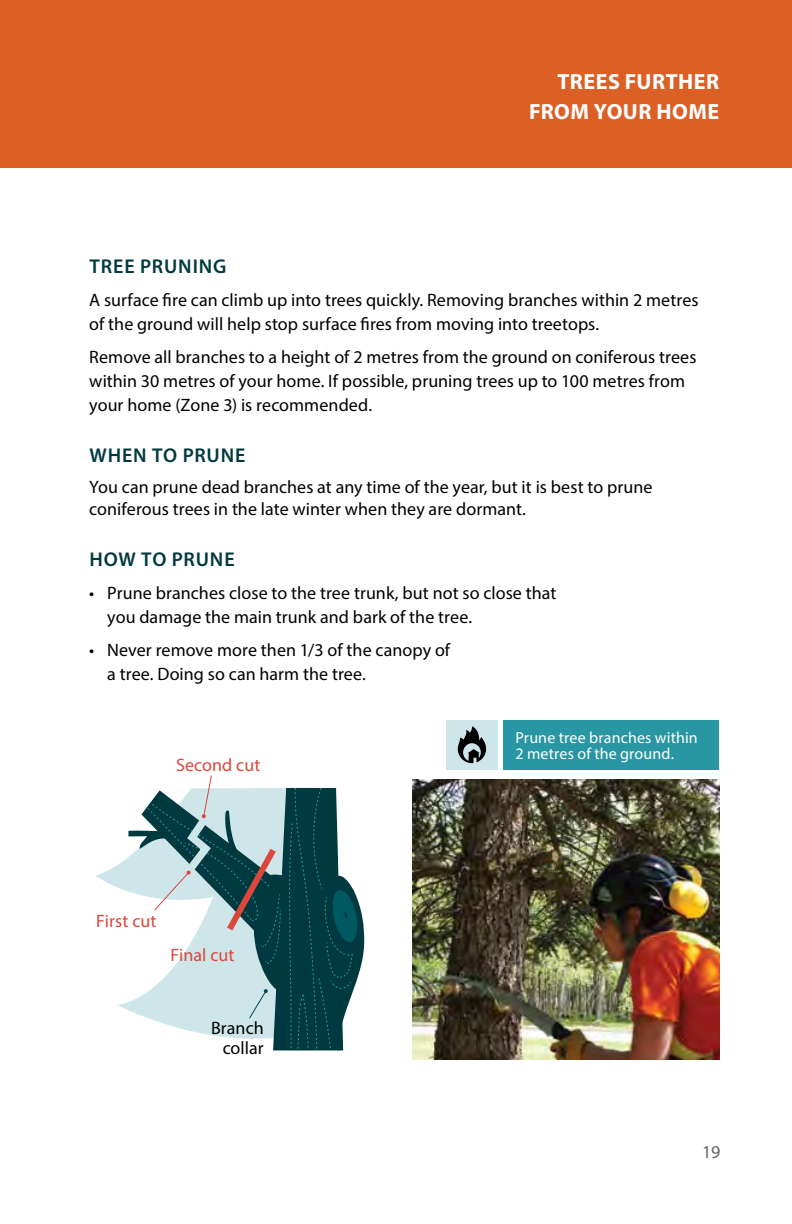
<style>
.page{position:relative;width:792px;height:1224px;background:#fff}
.page>*{position:absolute;margin:0;border:0;box-sizing:border-box;transform-origin:0 0}
.headers{font:700 22px/30px "Myriad Pro";letter-spacing:.02em;color:#fff;text-align:right}
.Body_Copy_Headers{font:600 20px "Myriad Pro";letter-spacing:.045em;color:#00393f}
.Body_Copy_9pt{font:18px/24px "Myriad Pro";letter-spacing:.005em;color:#000}
.Body_-_Bullets{font:18px/24px "Myriad Pro";letter-spacing:.005em;color:#000}
.Body_Copy_9pt-2{font:18px "Myriad Pro";color:#dc473c}
.t1{font:18px "Myriad Pro";color:#636466}
.headers-2{font:16px/16px "Myriad Pro";letter-spacing:.005em;color:#fff}
</style>
<div class="page">
<svg style="left:95px;top:857px;width:248px;height:194px"></svg>
<svg style="left:128px;top:775px;width:237px;height:275px"></svg>
<div style="left:0;top:0;width:792px;height:168px;background:#dc6026"></div>
<img style="left:413px;top:780px;width:307px;height:279px">
<div style="left:503px;top:720px;width:216px;height:49px;background:#2897a3"></div>
<div style="left:446px;top:720px;width:51px;height:49px;background:#cee5ea"></div>
<svg style="left:458px;top:726px;width:28px;height:37px"></svg>
<p class="headers" style="left:529px;top:65px;width:192px">TREES FURTHER<br>FROM YOUR HOME</p>
<p class="Body_Copy_Headers" style="left:89px;top:253px;width:139px">TREE PRUNING</p>
<p class="Body_Copy_9pt" style="left:89px;top:287px;width:611px">A surface fire can climb up into trees quickly. Removing branches within 2 metres of the ground will help stop surface fires from moving into treetops.</p>
<p class="Body_Copy_9pt" style="left:89px;top:344px;width:609px">Remove all branches to a height of 2 metres from the ground on coniferous trees within 30 metres of your home. If possible, pruning trees up to 100 metres from your home (Zone 3) is recommended.</p>
<p class="Body_Copy_Headers" style="left:89px;top:442px;width:158px">WHEN TO PRUNE</p>
<p class="Body_Copy_9pt" style="left:89px;top:475px;width:565px;line-height:22px">You can prune dead branches at any time of the year, but it is best to prune coniferous trees in the late winter when they are dormant.</p>
<p class="Body_Copy_Headers" style="left:89px;top:546px;width:147px">HOW TO PRUNE</p>
<p class="Body_-_Bullets" style="left:107px;top:580px;width:451px;text-indent:-18px">• Prune branches close to the tree trunk, but not so close that you damage the main trunk and bark of the tree.</p>
<p class="Body_-_Bullets" style="left:107px;top:637px;width:344px;text-indent:-18px">• Never remove more then 1/3 of the canopy of a tree. Doing so can harm the tree.</p>
<p class="Body_Copy_9pt-2" style="left:176px;top:754px;width:86px">Second cut</p>
<p class="Body_Copy_9pt-2" style="left:96px;top:910px;width:62px">First cut</p>
<p class="Body_Copy_9pt-2" style="left:171px;top:944px;width:65px">Final cut</p>
<p class="Body_Copy_9pt" style="left:211px;top:1017px;width:54px;line-height:20px;text-align:right">Branch collar</p>
<p class="headers-2" style="left:515px;top:729px;width:184px">Prune tree branches within<br>2 metres of the ground.</p>
<p class="t1" style="left:702px;top:1141px;width:20px">19</p>
</div>
